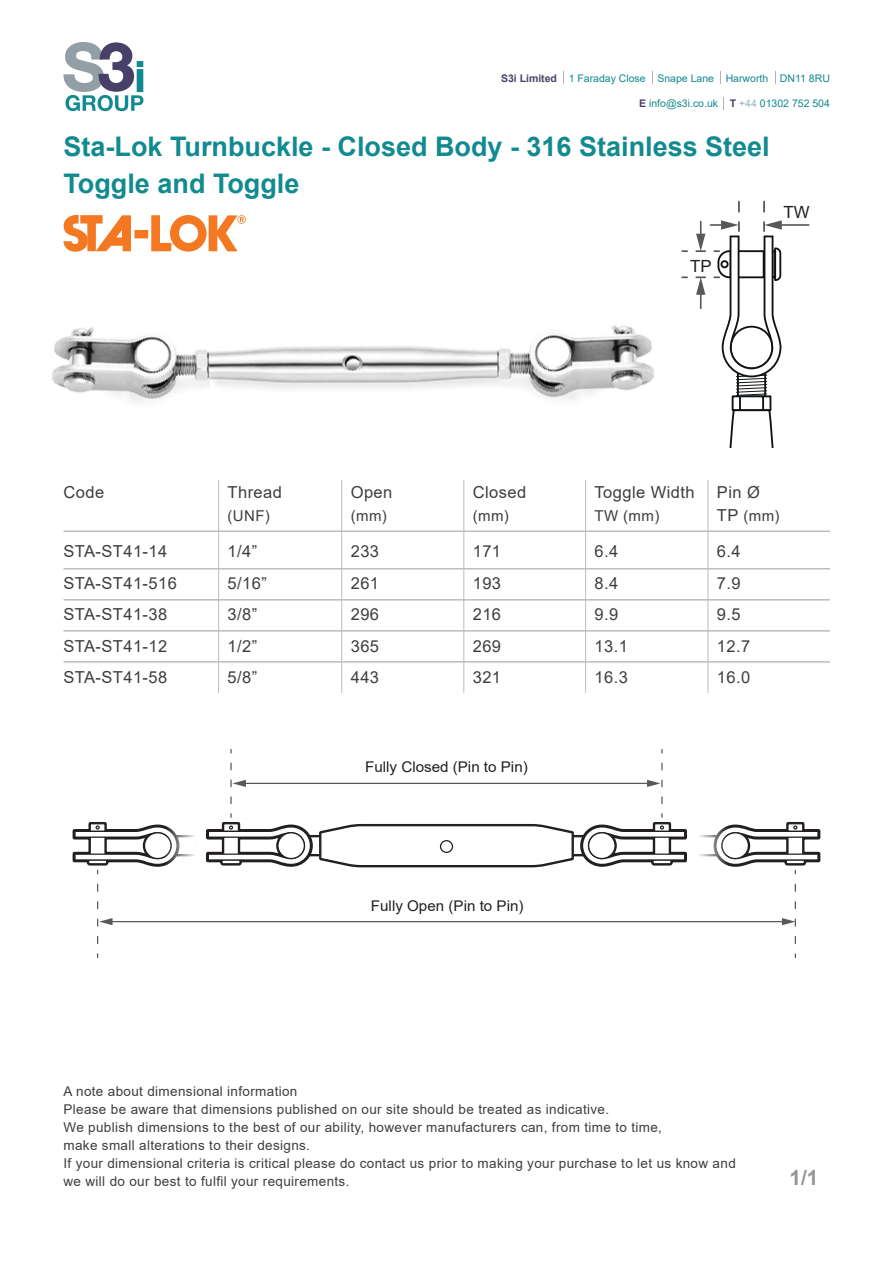
<style>
.page{position:relative;width:893px;height:1263px;background:#fff}
.page>*{position:absolute;margin:0;border:0;box-sizing:border-box;transform-origin:0 0}
.t1{font:700 27px/37.5px "Arial";color:#118a90}
.t2{font:700 21px "Arial";color:#939598}
.t3{font:16.8px "Arial";color:#231f20}
.t4{font:16.5px/31.5px "Arial";letter-spacing:.025em;color:#3e3e3f}
.t5{font:15px "Arial";letter-spacing:.025em;color:#3e3e3f}
.t6{font:14.7px "Arial";color:#231f20}
.t7{font:13.5px/18px "Arial";letter-spacing:.025em;color:#3e3e3f}
.t8{font:10.5px "Arial";color:#11898f}
.s1{font-weight:700;color:#4a4168}
.s2{color:#92b7be}
.s3{font-size:16.5px}
</style>
<div class="page">
<img style="left:52px;top:325px;width:602px;height:78px">
<svg style="left:775px;top:71px;width:1px;height:13px"></svg>
<svg style="left:652px;top:71px;width:1px;height:13px"></svg>
<svg style="left:720px;top:71px;width:1px;height:13px"></svg>
<svg style="left:563px;top:71px;width:1px;height:13px"></svg>
<svg style="left:723px;top:97px;width:1px;height:13px"></svg>
<svg style="left:63px;top:42px;width:80px;height:69px"></svg>
<div style="left:134px;top:230px;width:14px;height:8px;background:#f47721"></div>
<svg style="left:64px;top:215px;width:67px;height:37px"></svg>
<svg style="left:151px;top:215px;width:95px;height:37px"></svg>
<hr style="left:218px;top:480px;width:1px;height:213px;background:#bcbdc0">
<hr style="left:585px;top:480px;width:1px;height:213px;background:#bcbdc0">
<hr style="left:463px;top:480px;width:1px;height:213px;background:#bcbdc0">
<hr style="left:341px;top:480px;width:1px;height:213px;background:#bcbdc0">
<hr style="left:708px;top:480px;width:1px;height:213px;background:#bcbdc0">
<hr style="left:64px;top:530px;width:766px;height:2px;background:#bcbdc0">
<hr style="left:64px;top:568px;width:766px;height:1px;background:#bcbdc0">
<hr style="left:64px;top:661px;width:766px;height:2px;background:#bcbdc0">
<hr style="left:64px;top:630px;width:766px;height:2px;background:#bcbdc0">
<hr style="left:64px;top:599px;width:766px;height:1px;background:#bcbdc0">
<svg style="left:704px;top:822px;width:117px;height:52px"></svg>
<svg style="left:72px;top:822px;width:117px;height:52px"></svg>
<hr style="left:110px;top:921px;width:674px;height:1px;background:#57585a">
<svg style="left:782px;top:884px;width:14px;height:73px"></svg>
<svg style="left:97px;top:884px;width:16px;height:73px"></svg>
<svg style="left:206px;top:763px;width:481px;height:105px"></svg>
<hr style="left:779px;top:224px;width:30px;height:2px;background:#57585a">
<svg style="left:682px;top:201px;width:104px;height:247px"></svg>
<p class="t8" style="left:501px;top:71px;width:330px"><span class="s1">S3i Limited</span> 1 Faraday Close Snape Lane Harworth DN11 8RU</p>
<p class="t8" style="left:639px;top:96px;width:192px"><span class="s1">E</span> info@s3i.co.uk <span class="s1">T</span> <span class="s2">+44</span> 01302 752 504</p>
<h1 class="t1" style="left:64px;top:128px;width:708px">Sta-Lok Turnbuckle - Closed Body - 316 Stainless Steel<br>Toggle and Toggle</h1>
<p class="t3" style="left:784px;top:201px;width:28px">TW</p>
<p class="t3" style="left:690px;top:254px;width:23px">TP</p>
<p class="t4" style="left:64px;top:476px;width:42px">Code</p>
<p class="t4" style="left:64px;top:536px;width:115px">STA-ST41-14<br>STA-ST41-516<br>STA-ST41-38<br>STA-ST41-12<br>STA-ST41-58</p>
<p class="t4" style="left:228px;top:476px;width:56px">Thread</p>
<p class="t5" style="left:228px;top:505px;width:44px">(UNF)</p>
<p class="t4" style="left:228px;top:536px;width:41px">1/4”<br>5/16”<br>3/8”<br>1/2”<br>5/8”</p>
<p class="t4" style="left:351px;top:476px;width:43px">Open</p>
<p class="t5" style="left:351px;top:505px;width:38px">(mm)</p>
<p class="t4" style="left:351px;top:536px;width:30px;text-align:justify">233<br>261<br>296<br>365<br>443</p>
<p class="t4" style="left:473px;top:476px;width:55px">Closed</p>
<p class="t5" style="left:473px;top:505px;width:38px">(mm)</p>
<p class="t4" style="left:473px;top:536px;width:30px;text-align:justify">171<br>193<br>216<br>269<br>321</p>
<p class="t6" style="left:365px;top:757px;width:164px">Fully Closed (Pin to Pin)</p>
<p class="t6" style="left:371px;top:895px;width:154px">Fully Open (Pin to Pin)</p>
<p class="t4" style="left:595px;top:476px;width:101px">Toggle Width</p>
<p class="t5" style="left:595px;top:505px;width:66px">TW (mm)</p>
<p class="t4" style="left:595px;top:536px;width:35px">6.4<br>8.4<br>9.9<br>13.1<br>16.3</p>
<p class="t4" style="left:717px;top:476px;width:44px">Pin Ø</p>
<p class="t5" style="left:717px;top:505px;width:64px"><span class="s3">TP</span> (mm)</p>
<p class="t4" style="left:717px;top:536px;width:35px">6.4<br>7.9<br>9.5<br>12.7<br>16.0</p>
<p class="t7" style="left:64px;top:1082px;width:674px">A note about dimensional information<br>Please be aware that dimensions published on our site should be treated as indicative.<br>We publish dimensions to the best of our ability, however manufacturers can, from time to time,<br>make small alterations to their designs.<br>If your dimensional criteria is critical please do contact us prior to making your purchase to let us know and we will do our best to fulfil your requirements.</p>
<h2 class="t2" style="left:789px;top:1163px;width:31px">1/1</h2>
</div>
